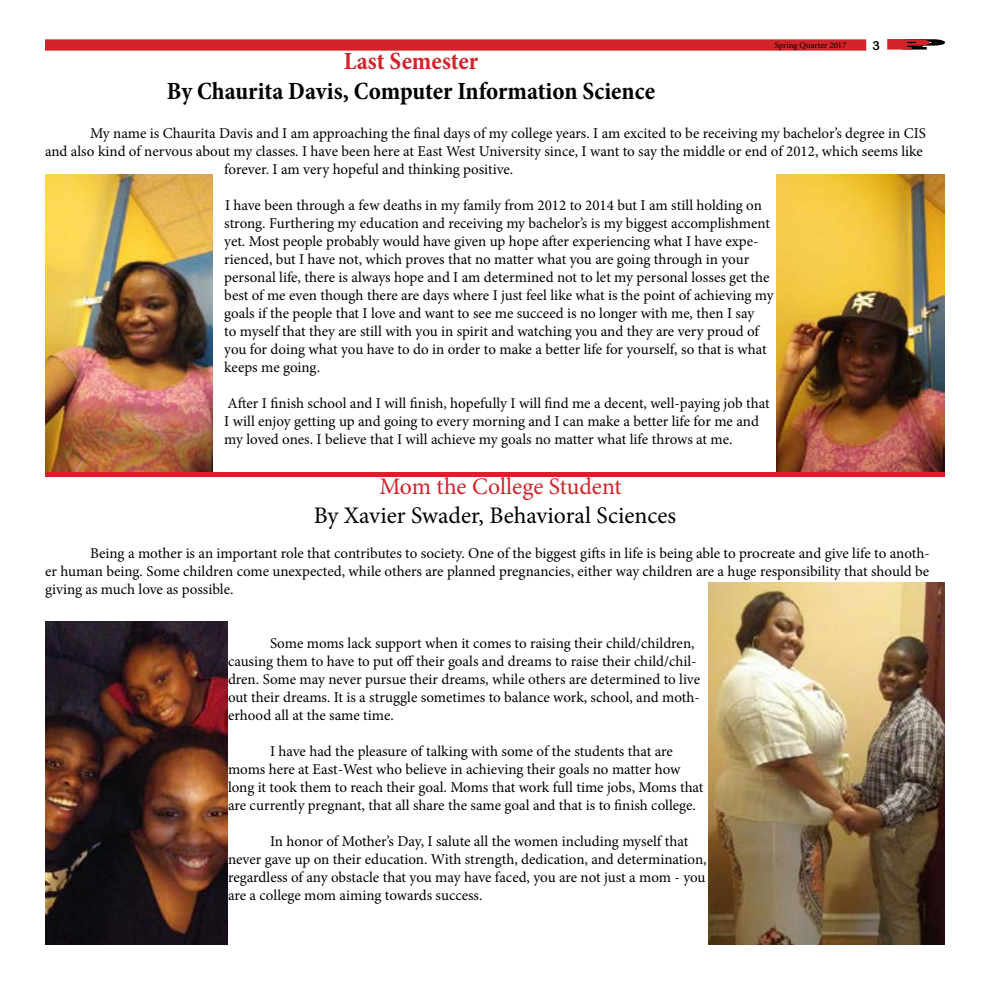
<style>
.page{position:relative;width:990px;height:990px;background:#fff}
.page>*{position:absolute;margin:0;border:0;box-sizing:border-box;transform-origin:0 0}
.t1{font:700 condensed 25px "Minion Pro";color:#000}
.t2{font:700 condensed 25px "Minion Pro";color:#d2232a}
.t3{font:23.75px "Minion Pro";color:#000}
.t4{font:23.75px "Minion Pro";color:#d2232a}
.t5{font:15px/18px "Minion Pro";letter-spacing:-.005em;color:#000}
.t6{font:12.5px "Arial Rounded MT Bold";color:#000}
.t7{font:8.75px "Minion Pro";color:#000}
</style>
<div class="page">
<div style="left:45px;top:39px;width:821px;height:12px;background:#d2232a"></div>
<svg style="left:887px;top:39px;width:58px;height:11px"></svg>
<img style="left:777px;top:175px;width:168px;height:297px">
<img style="left:45px;top:175px;width:168px;height:297px">
<img style="left:45px;top:621px;width:183px;height:324px">
<img style="left:709px;top:582px;width:236px;height:363px">
<div style="left:45px;top:472px;width:900px;height:5px;background:#d2232a"></div>
<p class="t7" style="left:775px;top:40px;width:73px">Spring Quarter 2017</p>
<p class="t6" style="left:872px;top:38px;width:9px">3</p>
<h1 class="t2" style="left:344px;top:44px;width:136px">Last Semester</h1>
<h1 class="t1" style="left:167px;top:74px;width:490px">By Chaurita Davis, Computer Information Science</h1>
<p class="t5" style="left:90px;top:124px;width:838px">My name is Chaurita Davis and I am approaching the final days of my college years. I am excited to be receiving my bachelor’s degree in CIS</p>
<p class="t5" style="left:45px;top:142px;width:880px">and also kind of nervous about my classes. I have been here at East West University since, I want to say the middle or end of 2012, which seems like</p>
<p class="t5" style="left:224px;top:160px;width:291px">forever. I am very hopeful and thinking positive.</p>
<p class="t5" style="left:224px;top:196px;width:551px">I have been through a few deaths in my family from 2012 to 2014 but I am still holding on strong. Furthering my education and receiving my bachelor’s is my biggest accomplishment yet. Most people probably would have given up hope after experiencing what I have expe&shy;rienced, but I have not, which proves that no matter what you are going through in your personal life, there is always hope and I am determined not to let my personal losses get the best of me even though there are days where I just feel like what is the point of achieving my goals if the people that I love and want to see me succeed is no longer with me, then I say<br>to myself that they are still with you in spirit and watching you and they are very proud of you for doing what you have to do in order to make a better life for yourself, so that is what keeps me going.</p>
<p class="t5" style="left:224px;top:394px;width:547px">After I finish school and I will finish, hopefully I will find me a decent, well-paying job that<br>I will enjoy getting up and going to every morning and I can make a better life for me and my loved ones. I believe that I will achieve my goals no matter what life throws at me.</p>
<h2 class="t4" style="left:379px;top:471px;width:244px">Mom the College Student</h2>
<h2 class="t3" style="left:314px;top:499px;width:364px">By Xavier Swader, Behavioral Sciences</h2>
<p class="t5" style="left:45px;top:545px;width:886px;text-align:justify;text-indent:45px">Being a mother is an important role that contributes to society. One of the biggest gifts in life is being able to procreate and give life to anoth&shy;er human being. Some children come unexpected, while others are planned pregnancies, either way children are a huge responsibility that should be giving as much love as possible.</p>
<p class="t5" style="left:228px;top:635px;width:474px;text-indent:42px">Some moms lack support when it comes to raising their child/children, causing them to have to put off their goals and dreams to raise their child/chil&shy;dren. Some may never pursue their dreams, while others are determined to live out their dreams. It is a struggle sometimes to balance work, school, and moth&shy;erhood all at the same time.</p>
<p class="t5" style="left:228px;top:743px;width:477px;text-indent:42px">I have had the pleasure of talking with some of the students that are moms here at East-West who believe in achieving their goals no matter how long it took them to reach their goal. Moms that work full time jobs, Moms that are currently pregnant, that all share the same goal and that is to finish college.</p>
<p class="t5" style="left:228px;top:833px;width:480px;text-indent:42px">In honor of Mother’s Day, I salute all the women including myself that never gave up on their education. With strength, dedication, and determination, regardless of any obstacle that you may have faced, you are not just a mom - you are a college mom aiming towards success.</p>
</div>
